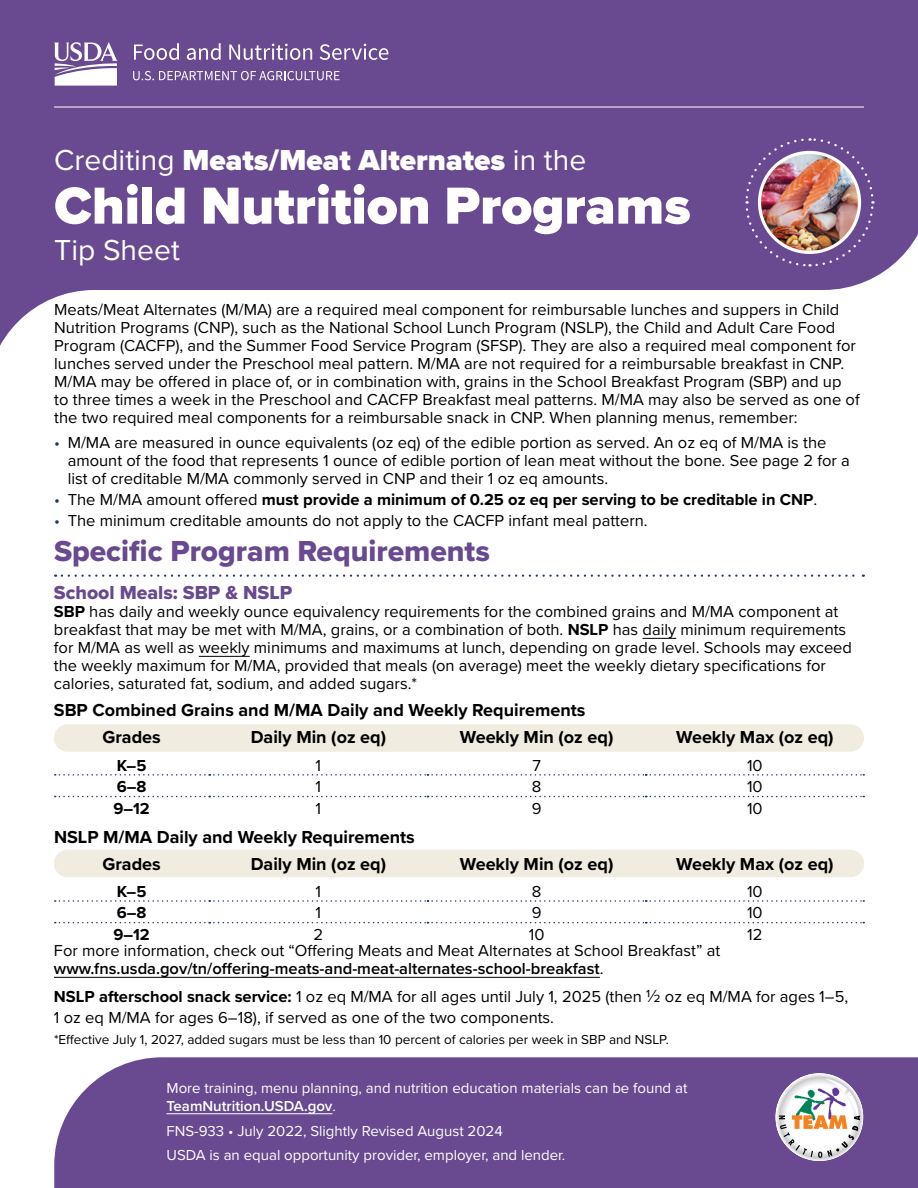
<style>
.page{position:relative;width:918px;height:1188px;background:#fff}
.page>*{position:absolute;margin:0;border:0;box-sizing:border-box;transform-origin:0 0}
.t1{font:900 54px "Proxima Nova";color:#fff}
.t2{font:900 30px "Proxima Nova";color:#fff}
.t3{font:30px "Proxima Nova Extrabld";color:#69498f}
.t4{font:30px "Proxima Nova";color:#fff}
.t5{font:19.5px "Proxima Nova Extrabld";color:#69498f}
.H4{font:700 18px "Proxima Nova";color:#000}
.t6{font:16.5px/18px "Proxima Nova";color:#000}
.t7{font:700 16.5px "Proxima Nova";color:#000}
.t8{font:15px/18px "Proxima Nova";color:#fff}
.t9{font:13.5px "Proxima Nova";color:#000}
.s1{font-weight:400}
.s2{color:#21376a}
.s3{font-weight:400;color:#21376a}
.s4{font-weight:700}
.s5{font-weight:600}
.s6{font-size:18.15px}
</style>
<div class="page">
<div style="left:54px;top:850px;width:810px;height:27px;background:#f0ece0;border-radius:14px"></div>
<svg style="left:0;top:0;width:918px;height:346px;fill:#69498f"></svg>
<hr style="left:54px;top:107px;width:810px;height:1px;background:#fff">
<svg style="left:134px;top:43px;width:45px;height:17px"></svg>
<svg style="left:187px;top:43px;width:34px;height:17px"></svg>
<svg style="left:229px;top:44px;width:83px;height:16px"></svg>
<svg style="left:320px;top:44px;width:68px;height:16px"></svg>
<svg style="left:133px;top:71px;width:207px;height:9px;background:#957eaf"></svg>
<svg style="left:54px;top:42px;width:64px;height:44px"></svg>
<svg style="left:62px;top:575px;width:802px;height:2px"></svg>
<div style="left:54px;top:1057px;width:864px;height:131px;background:#69498f"></div>
<hr style="left:167px;top:1113px;width:166px;height:1px;background:#fff">
<svg style="left:776px;top:1073px;width:87px;height:88px"></svg>
<svg style="left:779px;top:1079px;width:81px;height:79px"></svg>
<hr style="left:643px;top:638px;width:33px;height:1px;background:#000">
<hr style="left:199px;top:656px;width:51px;height:1px;background:#000">
<div style="left:54px;top:724px;width:810px;height:28px;background:#f0ece0;border-radius:14px"></div>
<svg style="left:55px;top:774px;width:809px;height:2px"></svg>
<svg style="left:55px;top:796px;width:809px;height:1px"></svg>
<hr style="left:54px;top:977px;width:546px;height:1px;background:#000">
<svg style="left:55px;top:900px;width:809px;height:2px"></svg>
<svg style="left:55px;top:922px;width:809px;height:1px"></svg>
<svg style="left:744px;top:137px;width:131px;height:131px;background:#725495"></svg>
<img style="left:760px;top:152px;width:100px;height:100px;border-radius:50px">
<div style="left:758px;top:151px;width:103px;height:103px;border:3px solid #fff;border-radius:50%"></div>
<h1 class="t2" style="left:54px;top:137px;width:533px"><span class="s1">Crediting</span> Meats/Meat Alternates <span class="s1">in the</span></h1>
<h1 class="t1" style="left:54px;top:165px;width:638px">Child Nutrition Programs</h1>
<h1 class="t4" style="left:54px;top:227px;width:127px">Tip Sheet</h1>
<p class="t6" style="left:54px;top:300px;width:807px">Meats/Meat Alternates (M/MA) are a required meal component for reimbursable lunches and suppers in Child Nutrition Programs (CNP), such as the National School Lunch Program (NSLP), the Child and Adult Care Food Program (CACFP), and the Summer Food Service Program (SFSP). They are also a required meal component for lunches served under the Preschool meal pattern. M/MA are not required for a reimbursable breakfast in CNP.<br>M/MA may be offered in place of, or in combination with, grains in the School Breakfast Program (SBP) and up to three times a week in the Preschool and CACFP Breakfast meal patterns. M/MA may also be served as one of the two required meal components for a reimbursable snack in CNP. When planning menus, remember:</p>
<p class="t6" style="left:68px;top:432px;width:784px;text-indent:-13px"><span class="s2">•</span> M/MA are measured in ounce equivalents (oz eq) of the edible portion as served. An oz eq of M/MA is the amount of the food that represents 1 ounce of edible portion of lean meat without the bone. See page 2 for a list of creditable M/MA commonly served in CNP and their 1 oz eq amounts.</p>
<p class="t7" style="left:54px;top:487px;width:765px"><span class="s3">•</span> <span class="s1">The M/MA amount offered</span> must provide a minimum of 0.25 oz eq per serving to be creditable in CNP<span class="s1">.</span></p>
<p class="t6" style="left:54px;top:511px;width:595px"><span class="s2">•</span> The minimum creditable amounts do not apply to the CACFP infant meal pattern.</p>
<h2 class="t3" style="left:54px;top:529px;width:437px">Specific Program Requirements</h2>
<h3 class="t5" style="left:54px;top:578px;width:240px">School Meals: SBP &amp; NSLP</h3>
<p class="t6" style="left:54px;top:602px;width:800px"><span class="s4">SBP</span> has daily and weekly ounce equivalency requirements for the combined grains and M/MA component at breakfast that may be met with M/MA, grains, or a combination of both. <span class="s4">NSLP</span> has daily minimum requirements for M/MA as well as weekly minimums and maximums at lunch, depending on grade level. Schools may exceed the weekly maximum for M/MA, provided that meals (on average) meet the weekly dietary specifications for calories, saturated fat, sodium, and added sugars.*</p>
<h4 class="H4" style="left:54px;top:697px;width:533px">SBP Combined Grains and M/MA Daily and Weekly Requirements</h4>
<h3 class="H4" style="left:102px;top:724px;width:60px">Grades</h3>
<h3 class="H4" style="left:251px;top:724px;width:137px">Daily Min (oz eq)</h3>
<h3 class="H4" style="left:460px;top:724px;width:155px">Weekly Min (oz eq)</h3>
<h3 class="H4" style="left:676px;top:724px;width:159px">Weekly Max (oz eq)</h3>
<p class="t7" style="left:117px;top:753px;width:31px">K–5</p>
<p class="t6" style="left:316px;top:755px;width:7px">1</p>
<p class="t6" style="left:532px;top:755px;width:10px">7</p>
<p class="t6" style="left:747px;top:755px;width:17px">10</p>
<p class="t7" style="left:117px;top:774px;width:31px">6–8</p>
<p class="t6" style="left:316px;top:777px;width:7px">1</p>
<p class="t6" style="left:532px;top:777px;width:11px">8</p>
<p class="t6" style="left:747px;top:777px;width:17px">10</p>
<p class="t7" style="left:113px;top:796px;width:38px">9–12</p>
<p class="t6" style="left:316px;top:799px;width:7px">1</p>
<p class="t6" style="left:532px;top:799px;width:11px">9</p>
<p class="t6" style="left:747px;top:799px;width:17px">10</p>
<h4 class="H4" style="left:54px;top:823px;width:362px">NSLP M/MA Daily and Weekly Requirements</h4>
<h3 class="H4" style="left:102px;top:850px;width:60px">Grades</h3>
<h3 class="H4" style="left:251px;top:850px;width:137px">Daily Min (oz eq)</h3>
<h3 class="H4" style="left:460px;top:850px;width:155px">Weekly Min (oz eq)</h3>
<h3 class="H4" style="left:676px;top:850px;width:159px">Weekly Max (oz eq)</h3>
<p class="t7" style="left:117px;top:879px;width:31px">K–5</p>
<p class="t6" style="left:316px;top:881px;width:7px">1</p>
<p class="t6" style="left:532px;top:881px;width:11px">8</p>
<p class="t6" style="left:747px;top:881px;width:17px">10</p>
<p class="t7" style="left:117px;top:901px;width:31px">6–8</p>
<p class="t6" style="left:316px;top:903px;width:7px">1</p>
<p class="t6" style="left:532px;top:903px;width:11px">9</p>
<p class="t6" style="left:747px;top:903px;width:17px">10</p>
<p class="t7" style="left:113px;top:922px;width:38px">9–12</p>
<p class="t6" style="left:313px;top:925px;width:11px">2</p>
<p class="t6" style="left:529px;top:925px;width:17px">10</p>
<p class="t6" style="left:747px;top:925px;width:17px">12</p>
<p class="t6" style="left:54px;top:941px;width:668px">For more information, check out “Offering Meats and Meat Alternates at School Breakfast” at <span class="s5">www.fns.usda.gov/tn/offering-meats-and-meat-alternates-school-breakfast</span>.</p>
<p class="t6" style="left:54px;top:985px;width:796px;line-height:21px"><span class="s4">NSLP afterschool snack service:</span> 1 oz eq M/MA for all ages until July 1, 2025 (then <span class="s6">1/2</span> oz eq M/MA for ages 1–5,<br>1 oz eq M/MA for ages 6–18), if served as one of the two components.</p>
<p class="t9" style="left:54px;top:1030px;width:616px">*Effective July 1, 2027, added sugars must be less than 10 percent of calories per week in SBP and NSLP.</p>
<p class="t8" style="left:167px;top:1078px;width:522px">More training, menu planning, and nutrition education materials can be found at<br><span class="s5">TeamNutrition.USDA.gov</span>.</p>
<p class="t8" style="left:167px;top:1121px;width:338px">FNS-933 • July 2022, Slightly Revised August 2024</p>
<p class="t8" style="left:167px;top:1146px;width:400px">USDA is an equal opportunity provider, employer, and lender.</p>
</div>
